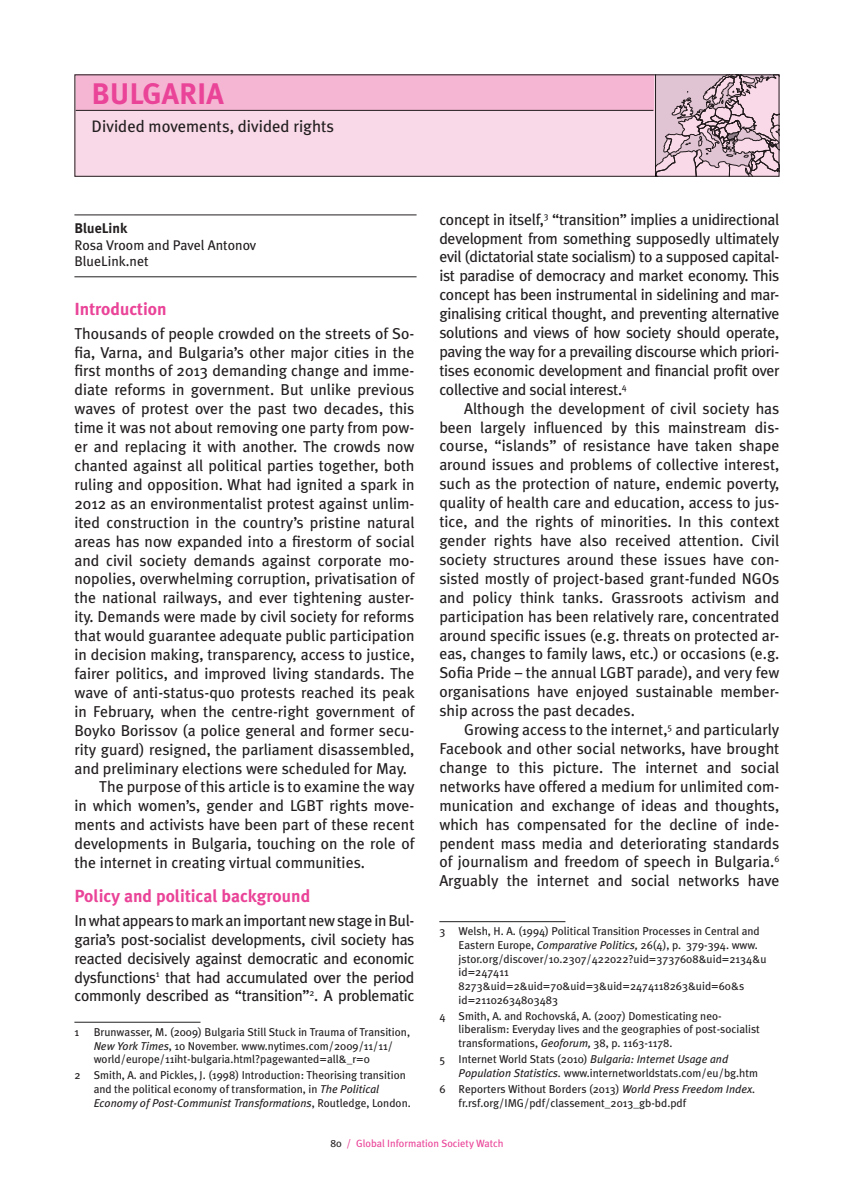
<style>
.page{position:relative;width:844px;height:1191px;background:#fff}
.page>*{position:absolute;margin:0;border:0;box-sizing:border-box;transform-origin:0 0}
.t1{font:700 29.75px "Meta Plus";color:#ea4498}
.t2{font:700 17.5px "Meta Plus";color:#ea4498}
.t3{font:16.62px "Meta Plus";color:#231f20}
.t4{font:15.75px/18.9px "Meta Plus";color:#231f20;text-align:justify}
.t5{font:14px/16.8px "Meta Plus";color:#231f20}
.t6{font:700 14px "Meta Plus";color:#231f20}
.t7{font:11.38px/13.7px "Meta Plus";color:#231f20}
.t8{font:10.5px "Meta Plus";color:#ea4498}
.s1{font-style:italic}
.s2{color:#231f20}
</style>
<div class="page">
<div style="left:74px;top:74px;width:705px;height:103px;background:#f9d9e7"></div>
<div style="left:76px;top:74px;width:577px;height:37px;background:#f5b6d3"></div>
<hr style="left:76px;top:110px;width:577px;height:1px;background:#231f20">
<svg style="left:655px;top:76px;width:122px;height:99px"></svg>
<div style="left:74px;top:74px;width:705px;height:103px;border:1px solid #231f20"></div>
<hr style="left:74px;top:1021px;width:126px;height:1px;background:#231f20">
<hr style="left:439px;top:921px;width:126px;height:1px;background:#231f20">
<hr style="left:74px;top:215px;width:342px;height:1px;background:#231f20">
<hr style="left:74px;top:276px;width:342px;height:1px;background:#231f20">
<h1 class="t1" style="left:91px;top:76px;width:134px">BULGARIA</h1>
<p class="t3" style="left:92px;top:117px;width:244px">Divided movements, divided rights</p>
<p class="t6" style="left:74px;top:220px;width:54px">BlueLink</p>
<p class="t5" style="left:74px;top:236px;width:183px">Rosa Vroom and Pavel Antonov<br>BlueLink.net</p>
<p class="t2" style="left:74px;top:298px;width:94px">Introduction</p>
<p class="t4" style="left:74px;top:323px;width:341px">Thousands of people crowded on the streets of So-</p>
<p class="t4" style="left:74px;top:342px;width:341px">fia, Varna, and Bulgaria’s other major cities in the</p>
<p class="t4" style="left:74px;top:361px;width:341px">first months of 2013 demanding change and imme-</p>
<p class="t4" style="left:74px;top:380px;width:341px">diate reforms in government. But unlike previous</p>
<p class="t4" style="left:74px;top:399px;width:341px">waves of protest over the past two decades, this</p>
<p class="t4" style="left:74px;top:418px;width:341px">time it was not about removing one party from pow-</p>
<p class="t4" style="left:74px;top:437px;width:341px">er and replacing it with another. The crowds now</p>
<p class="t4" style="left:74px;top:456px;width:341px">chanted against all political parties together, both</p>
<p class="t4" style="left:74px;top:475px;width:341px">ruling and opposition. What had ignited a spark in</p>
<p class="t4" style="left:74px;top:494px;width:341px">2012 as an environmentalist protest against unlim-</p>
<p class="t4" style="left:74px;top:512px;width:341px">ited construction in the country’s pristine natural</p>
<p class="t4" style="left:74px;top:531px;width:341px">areas has now expanded into a firestorm of social</p>
<p class="t4" style="left:74px;top:550px;width:341px">and civil society demands against corporate mo-</p>
<p class="t4" style="left:74px;top:569px;width:341px">nopolies, overwhelming corruption, privatisation of</p>
<p class="t4" style="left:74px;top:588px;width:341px">the national railways, and ever tightening auster-</p>
<p class="t4" style="left:74px;top:607px;width:341px">ity. Demands were made by civil society for reforms</p>
<p class="t4" style="left:74px;top:626px;width:341px">that would guarantee adequate public participation</p>
<p class="t4" style="left:74px;top:645px;width:341px">in decision making, transparency, access to justice,</p>
<p class="t4" style="left:74px;top:664px;width:341px">fairer politics, and improved living standards. The</p>
<p class="t4" style="left:74px;top:683px;width:341px">wave of anti-status-quo protests reached its peak</p>
<p class="t4" style="left:74px;top:701px;width:341px">in February, when the centre-right government of</p>
<p class="t4" style="left:74px;top:720px;width:341px">Boyko Borissov (a police general and former secu-</p>
<p class="t4" style="left:74px;top:739px;width:341px">rity guard) resigned, the parliament disassembled,</p>
<p class="t4" style="left:74px;top:758px;width:334px">and preliminary elections were scheduled for May.</p>
<p class="t4" style="left:99px;top:777px;width:317px">The purpose of this article is to examine the way</p>
<p class="t4" style="left:74px;top:796px;width:341px">in which women’s, gender and LGBT rights move-</p>
<p class="t4" style="left:74px;top:815px;width:341px">ments and activists have been part of these recent</p>
<p class="t4" style="left:74px;top:834px;width:341px">developments in Bulgaria, touching on the role of</p>
<p class="t4" style="left:74px;top:853px;width:292px">the internet in creating virtual communities.</p>
<p class="t2" style="left:74px;top:885px;width:237px">Policy and political background</p>
<p class="t4" style="left:74px;top:910px;width:341px">In what appears to mark an important new stage in Bul&shy;garia’s post-socialist developments, civil society has reacted decisively against democratic and economic dysfunctions<sup>1</sup> that had accumulated over the period commonly described as “transition”<sup>2</sup>. A problematic</p>
<p class="t7" style="left:74px;top:1025px;width:6px">1</p>
<p class="t7" style="left:94px;top:1025px;width:318px">Brunwasser, M. (2009) Bulgaria Still Stuck in Trauma of Transition,<br><span class="s1">New York Times</span>, 10 November. www.nytimes.com/2009/11/11/ world/europe/11iht-bulgaria.html?pagewanted=all&amp;_r=0</p>
<p class="t7" style="left:94px;top:1068px;width:318px;text-indent:-19px">2 Smith, A. and Pickles, J. (1998) Introduction: Theorising transition and the political economy of transformation, in <span class="s1">The Political<br>Economy of Post-Communist Transformations</span>, Routledge, London.</p>
<p class="t4" style="left:439px;top:209px;width:341px">concept in itself,<sup>3</sup> “transition” implies a unidirectional development from something supposedly ultimately evil (dictatorial state socialism) to a supposed capital&shy;ist paradise of democracy and market economy. This concept has been instrumental in sidelining and mar&shy;ginalising critical thought, and preventing alternative solutions and views of how society should operate, paving the way for a prevailing discourse which priori&shy;tises economic development and financial profit over collective and social interest.<sup>4</sup></p>
<p class="t4" style="left:439px;top:398px;width:341px;text-indent:25px">Although the development of civil society has been largely influenced by this mainstream dis&shy;course, “islands” of resistance have taken shape around issues and problems of collective interest, such as the protection of nature, endemic poverty, quality of health care and education, access to jus&shy;tice, and the rights of minorities. In this context gender rights have also received attention. Civil society structures around these issues have con&shy;sisted mostly of project-based grant-funded NGOs and policy think tanks. Grassroots activism and participation has been relatively rare, concentrated around specific issues (e.g. threats on protected ar&shy;eas, changes to family laws, etc.) or occasions (e.g.<br>Sofia Pride – the annual LGBT parade), and very few organisations have enjoyed sustainable member&shy;ship across the past decades.</p>
<p class="t4" style="left:439px;top:720px;width:341px;text-indent:25px">Growing access to the internet,<sup>5</sup> and particularly Facebook and other social networks, have brought change to this picture. The internet and social networks have offered a medium for unlimited com&shy;munication and exchange of ideas and thoughts, which has compensated for the decline of inde&shy;pendent mass media and deteriorating standards of journalism and freedom of speech in Bulgaria.<sup>6<br></sup>Arguably the internet and social networks have</p>
<p class="t7" style="left:458px;top:924px;width:309px;text-indent:-19px">3 Welsh, H. A. (1994) Political Transition Processes in Central and Eastern Europe, <span class="s1">Comparative Politics,</span> 26(4), p. 379-394. www. jstor.org/discover/10.2307/422022?uid=3737608&amp;uid=2134&amp;u id=247411<br>8273&amp;uid=2&amp;uid=70&amp;uid=3&amp;uid=2474118263&amp;uid=60&amp;s id=21102634803483</p>
<p class="t7" style="left:458px;top:1008px;width:303px;text-indent:-19px">4 Smith, A. and Rochovská, A. (2007) Domesticating neo&shy;liberalism: Everyday lives and the geographies of post-socialist transformations, <span class="s1">Geoforum,</span> 38, p. 1163-1178.</p>
<p class="t7" style="left:458px;top:1052px;width:301px;text-indent:-19px">5 Internet World Stats (2010) <span class="s1">Bulgaria: Internet Usage and<br>Population Statistics.</span> www.internetworldstats.com/eu/bg.htm</p>
<p class="t7" style="left:458px;top:1082px;width:298px;text-indent:-19px">6 Reporters Without Borders (2013) <span class="s1">World Press Freedom Index. </span>fr.rsf.org/IMG/pdf/classement_2013_gb-bd.pdf</p>
<p class="t8" style="left:330px;top:1137px;width:175px"><span class="s2">80</span> / Global Information Society Watch</p>
</div>
